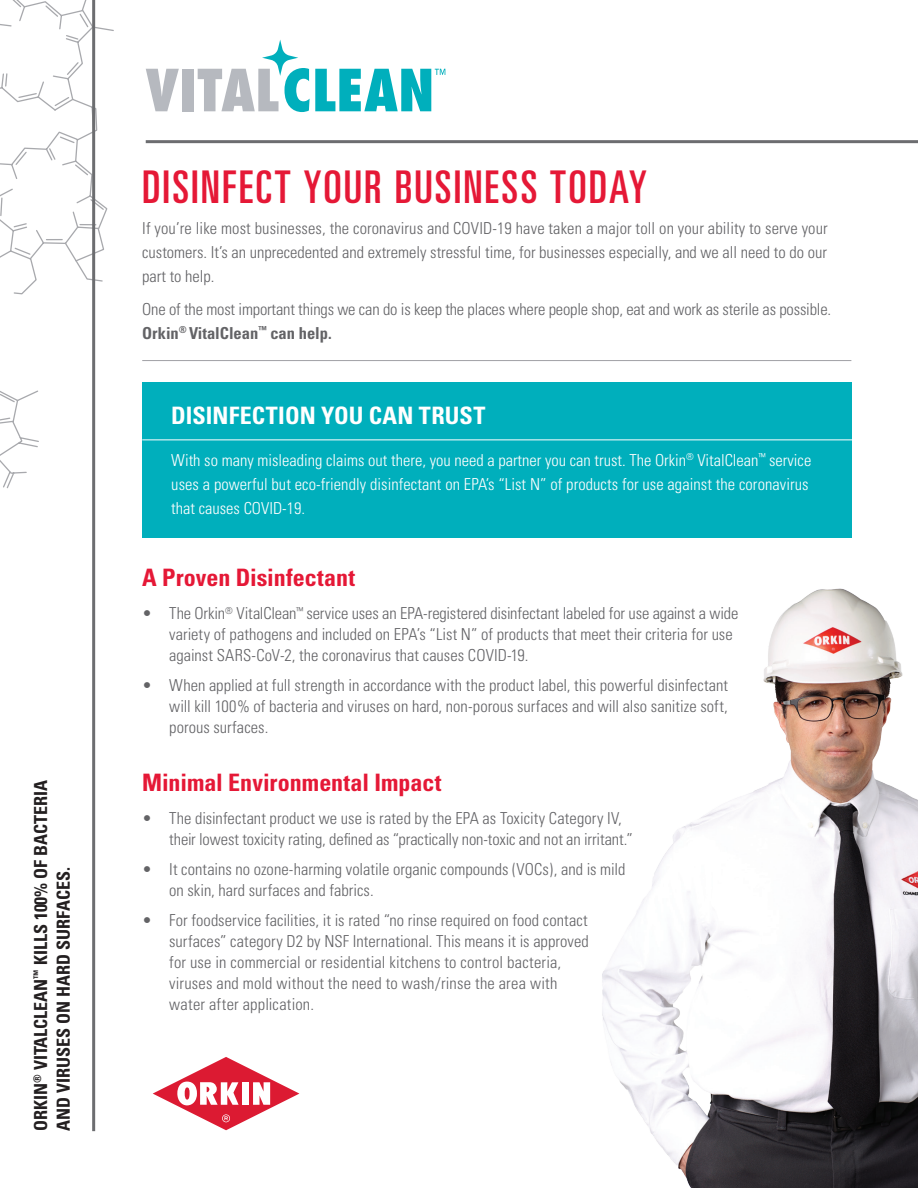
<style>
.page{position:relative;width:918px;height:1188px;background:#fff}
.page>*{position:absolute;margin:0;border:0;box-sizing:border-box;transform-origin:0 0}
.t1{font:ultra-condensed 45.15px "Univers";letter-spacing:.045em;color:#e51836}
.t2{font:700 condensed 24px "Univers";color:#e51836}
.t3{font:700 condensed 24px "Univers";letter-spacing:.005em;color:#fff}
.t4{font:700 condensed 18px/22.5px "Univers";color:#231f20}
.t5{font:300 condensed 16.5px/21px "Univers";color:#636366}
.t6{font:300 condensed 16.5px/24px "Univers";color:#fff}
.s1{font-weight:700}
</style>
<div class="page">
<div style="left:142px;top:382px;width:709px;height:155px;background:#00afbc"></div>
<svg style="left:0;top:0;width:114px;height:524px"></svg>
<hr style="left:92px;top:0;width:3px;height:1131px;background:#6c6d70">
<hr style="left:146px;top:140px;width:772px;height:3px;background:#6c6d70">
<hr style="left:142px;top:360px;width:709px;height:1px;background:#a1a1a5">
<hr style="left:142px;top:440px;width:711px;height:1px;background:#fff">
<img style="left:602px;top:588px;width:316px;height:600px">
<svg style="left:146px;top:69px;width:33px;height:42px"></svg>
<div style="left:182px;top:69px;width:12px;height:42px;background:#b6b9bf"></div>
<svg style="left:198px;top:40px;width:247px;height:72px"></svg>
<svg style="left:153px;top:1057px;width:146px;height:73px"></svg>
<p class="t4" style="left:30px;top:1131px;width:353px;rotate:-90deg">ORKIN<sup>®</sup> VITALCLEAN<sup>™</sup> KILLS 100% OF BACTERIA<br>AND VIRUSES ON HARD SURFACES.</p>
<p class="t1" style="left:142px;top:161px;width:507px">DISINFECT YOUR BUSINESS TODAY</p>
<p class="t5" style="left:142px;top:216px;width:687px;line-height:24px;text-align:justify">If you’re like most businesses, the coronavirus and COVID-19 have taken a major toll on your ability to serve your customers. It’s an unprecedented and extremely stressful time, for businesses especially, and we all need to do our part to help.</p>
<p class="t5" style="left:142px;top:297px;width:691px;line-height:24px">One of the most important things we can do is keep the places where people shop, eat and work as sterile as possible.<br><span class="s1">Orkin</span><sup>®</sup> <span class="s1">VitalClean</span><sup>™</sup> <span class="s1">can help.</span></p>
<p class="t3" style="left:171px;top:400px;width:316px">DISINFECTION YOU CAN TRUST</p>
<p class="t6" style="left:171px;top:448px;width:642px">With so many misleading claims out there, you need a partner you can trust. The Orkin<sup>®</sup> VitalClean<sup>™</sup> service uses a powerful but eco-friendly disinfectant on EPA’s “List N” of products for use against the coronavirus that causes COVID-19.</p>
<p class="t2" style="left:142px;top:563px;width:214px">A Proven Disinfectant</p>
<p class="t5" style="left:169px;top:603px;width:571px;text-indent:-27px">• The Orkin<sup>®</sup> VitalClean<sup>™</sup> service uses an EPA-registered disinfectant labeled for use against a wide variety of pathogens and included on EPA’s “List N” of products that meet their criteria for use against SARS-CoV-2, the coronavirus that causes COVID-19.</p>
<p class="t5" style="left:169px;top:675px;width:561px;text-align:justify;text-indent:-27px">• When applied at full strength in accordance with the product label, this powerful disinfectant will kill 100% of bacteria and viruses on hard, non-porous surfaces and will also sanitize soft, porous surfaces.</p>
<p class="t2" style="left:142px;top:768px;width:301px">Minimal Environmental Impact</p>
<p class="t5" style="left:169px;top:808px;width:465px;text-indent:-27px">• The disinfectant product we use is rated by the EPA as Toxicity Category IV, their lowest toxicity rating, defined as “practically non-toxic and not an irritant.”</p>
<p class="t5" style="left:169px;top:859px;width:458px;text-indent:-27px">• It contains no ozone-harming volatile organic compounds (VOCs), and is mild on skin, hard surfaces and fabrics.</p>
<p class="t5" style="left:169px;top:910px;width:421px;text-indent:-27px">• For foodservice facilities, it is rated “no rinse required on food contact surfaces” category D2 by NSF International. This means it is approved for use in commercial or residential kitchens to control bacteria, viruses and mold without the need to wash/rinse the area with water after application.</p>
</div>
